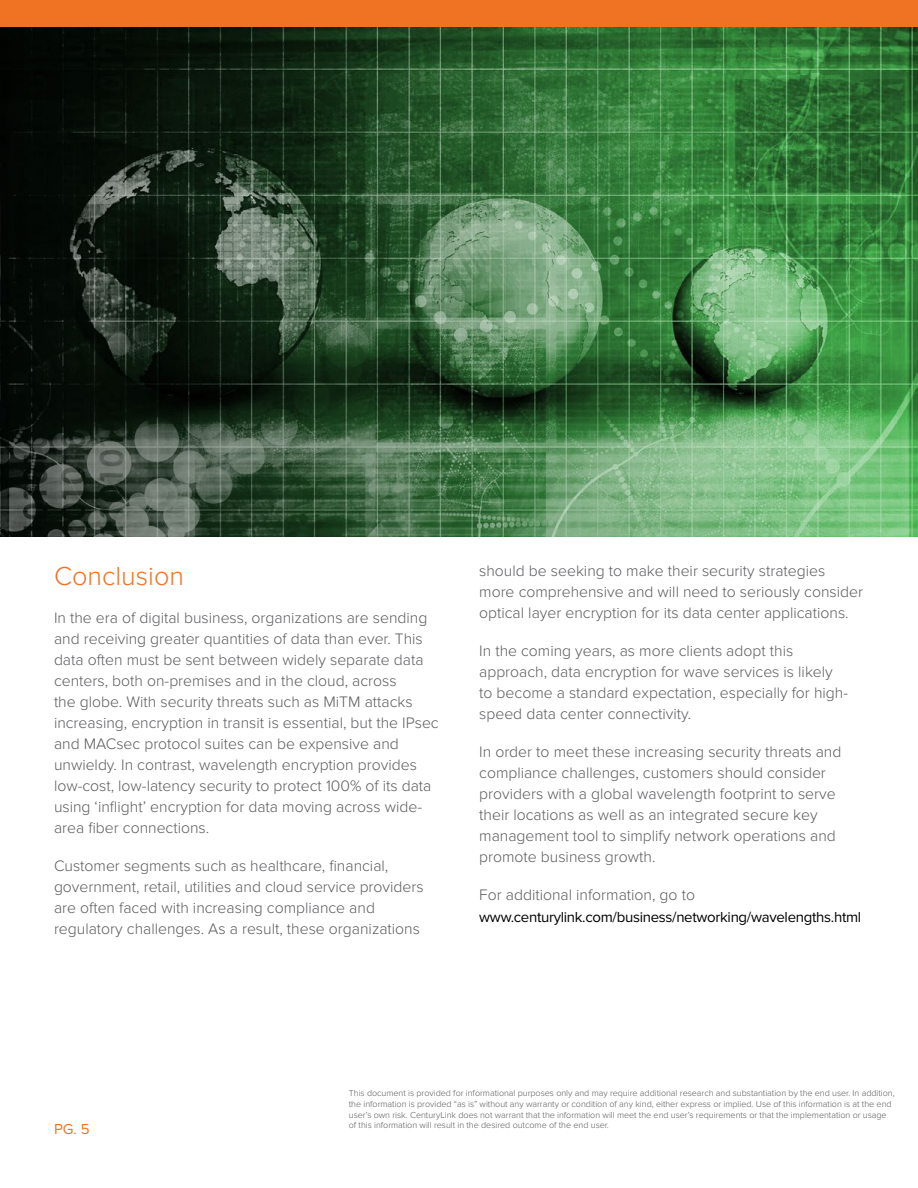
<style>
.page{position:relative;width:918px;height:1188px;background:#fff}
.page>*{position:absolute;margin:0;border:0;box-sizing:border-box;transform-origin:0 0}
.t1{font:300 27px "Proxima Nova";color:#f07223}
.t2{font:300 15.75px/21px "Proxima Nova";color:#5a5b5e}
.t3{font:15px "Proxima Nova";letter-spacing:-.02em;color:#000}
.t4{font:15px "Proxima Nova";color:#f07223}
.t5{font:300 9px/10.8px "Proxima Nova";letter-spacing:-.005em;color:#5a5b5e}
</style>
<div class="page">
<div style="left:0;top:0;width:918px;height:27px;background:#f07223"></div>
<img style="left:0;top:27px;width:918px;height:509px">
<h1 class="t1" style="left:54px;top:560px;width:132px">Conclusion</h1>
<p class="t2" style="left:54px;top:607px;width:386px">In the era of digital business, organizations are sending and receiving greater quantities of data than ever. This data often must be sent between widely separate data centers, both on-premises and in the cloud, across<br>the globe. With security threats such as MiTM attacks increasing, encryption in transit is essential, but the IPsec and MACsec protocol suites can be expensive and unwieldy. In contrast, wavelength encryption provides low-cost, low-latency security to protect 100% of its data using ‘inflight’ encryption for data moving across wide&shy;area fiber connections.</p>
<p class="t2" style="left:54px;top:855px;width:371px">Customer segments such as healthcare, financial, government, retail, utilities and cloud service providers are often faced with increasing compliance and regulatory challenges. As a result, these organizations</p>
<p class="t2" style="left:479px;top:560px;width:385px">should be seeking to make their security strategies more comprehensive and will need to seriously consider optical layer encryption for its data center applications.</p>
<p class="t2" style="left:479px;top:640px;width:370px">In the coming years, as more clients adopt this approach, data encryption for wave services is likely to become a standard expectation, especially for high&shy;speed data center connectivity.</p>
<p class="t2" style="left:479px;top:742px;width:364px">In order to meet these increasing security threats and compliance challenges, customers should consider providers with a global wavelength footprint to serve their locations as well as an integrated secure key management tool to simplify network operations and promote business growth.</p>
<p class="t2" style="left:479px;top:885px;width:217px">For additional information, go to</p>
<p class="t3" style="left:479px;top:908px;width:384px">www.centurylink.com/business/networking/wavelengths.html</p>
<p class="t4" style="left:54px;top:1120px;width:37px">PG. 5</p>
<p class="t5" style="left:349px;top:1088px;width:547px">This document is provided for informational purposes only and may require additional research and substantiation by the end user. In addition, the information is provided “as is” without any warranty or condition of any kind, either express or implied. Use of this information is at the end user’s own risk. CenturyLink does not warrant that the information will meet the end user’s requirements or that the implementation or usage of this information will result in the desired outcome of the end user.</p>
</div>
